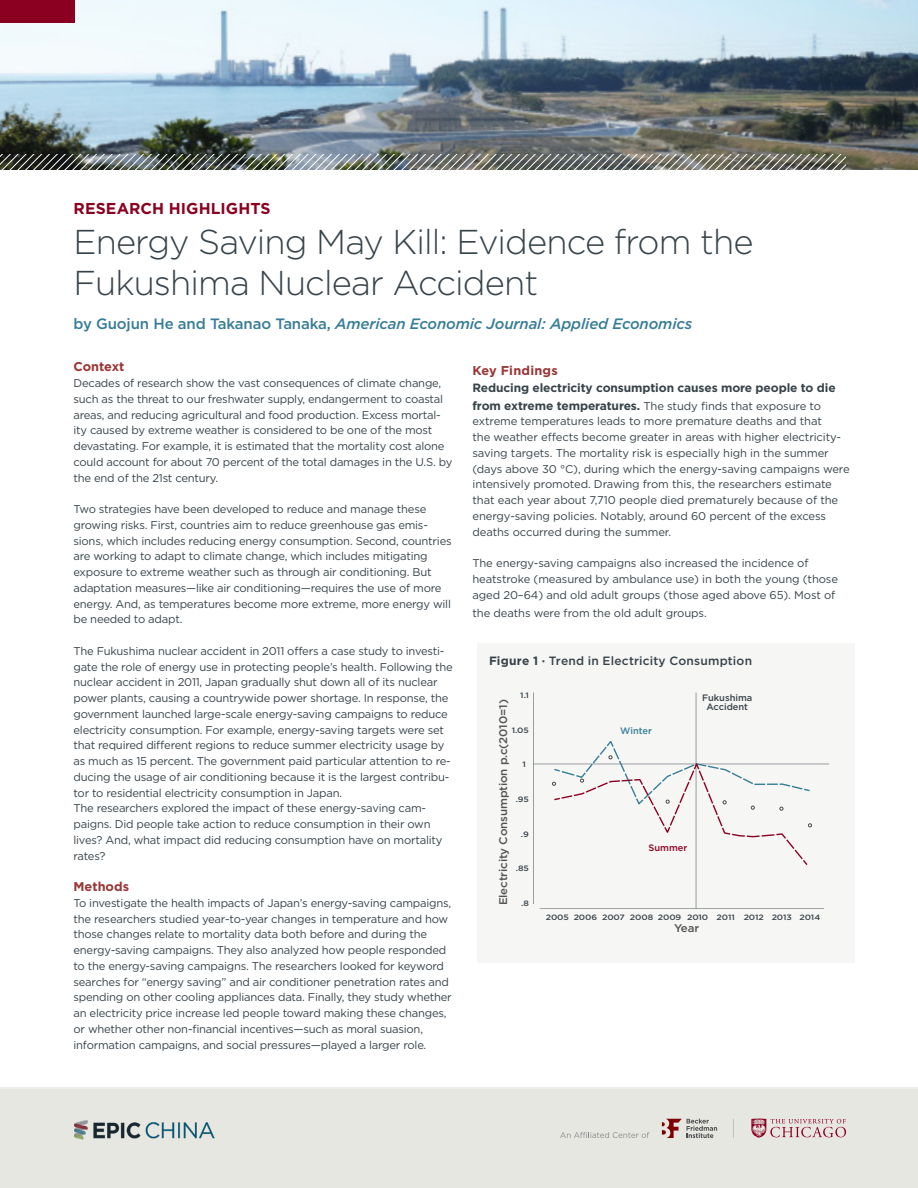
<style>
.page{position:relative;width:918px;height:1188px;background:#fff}
.page>*{position:absolute;margin:0;border:0;box-sizing:border-box;transform-origin:0 0}
.t1{font:300 34.5px/40.5px "Gotham";letter-spacing:-.025em;color:#37434a}
.t2{font:700 15.75px "Gotham";letter-spacing:.005em;color:#8b0021}
.t3{font:italic 500 15px "Gotham";letter-spacing:-.01em;color:#367c96}
.t4{font:700 12.75px "Gotham";color:#993536}
.t5{font:700 12.75px "Gotham";letter-spacing:.02em;color:#993536}
.t6{font:700 12px "Gotham";letter-spacing:-.01em;color:#37434a}
.t7{font:500 12px "Gotham";letter-spacing:.015em;color:#37434a}
.t8{font:11.25px/15.8px "Gotham";letter-spacing:-.02em;color:#37434a}
.t9{font:500 11.1px "Gotham";letter-spacing:-.01em;color:#525453}
.t10{font:500 9.3px/9.3px "Gotham";color:#38434b;text-align:center}
.t11{font:500 9.3px "Gotham";color:#377d96}
.t12{font:500 9.3px "Gotham";color:#8b0021}
.t13{font:500 7.8px "Gotham";letter-spacing:-.01em;color:#38434b;scale:1.13 1}
.s1{font-style:normal}
.s2{font-weight:700;font-size:12px}
.s3{font-weight:700}
</style>
<div class="page">
<div style="left:0;top:1089px;width:918px;height:99px;background:#e7e7e1"></div>
<img style="left:0;top:0;width:918px;height:169px">
<div style="left:477px;top:644px;width:378px;height:319px;background:#f6f6f4"></div>
<hr style="left:533px;top:693px;width:1px;height:211px;background:#38444c">
<hr style="left:696px;top:693px;width:1px;height:216px;background:#38444c">
<hr style="left:534px;top:764px;width:295px;height:1px;background:#38444c">
<hr style="left:540px;top:908px;width:284px;height:1px;background:#38444c">
<svg style="left:552px;top:739px;width:260px;height:128px"></svg>
<img style="left:75px;top:1121px;width:140px;height:19px">
<img style="left:0;top:155px;width:846px;height:14px">
<div style="left:0;top:0;width:74px;height:22px;background:#8b0021"></div>
<svg style="left:662px;top:1119px;width:55px;height:19px"></svg>
<svg style="left:560px;top:1132px;width:89px;height:6px"></svg>
<svg style="left:751px;top:1118px;width:95px;height:20px"></svg>
<h2 class="t2" style="left:74px;top:198px;width:199px">RESEARCH HIGHLIGHTS</h2>
<h1 class="t1" style="left:74px;top:221px;width:682px">Energy Saving May Kill: Evidence from the<br>Fukushima Nuclear Accident</h1>
<h3 class="t3" style="left:74px;top:314px;width:620px"><span class="s1">by Guojun He and Takanao Tanaka,</span> American Economic Journal: Applied Economics</h3>
<p class="t4" style="left:74px;top:358px;width:52px">Context</p>
<p class="t8" style="left:74px;top:375px;width:380px">Decades of research show the vast consequences of climate change, such as the threat to our freshwater supply, endangerment to coastal areas, and reducing agricultural and food production. Excess mortal&shy;ity caused by extreme weather is considered to be one of the most devastating. For example, it is estimated that the mortality cost alone could account for about 70 percent of the total damages in the U.S. by the end of the 21st century.</p>
<p class="t8" style="left:74px;top:501px;width:380px">Two strategies have been developed to reduce and manage these growing risks. First, countries aim to reduce greenhouse gas emis&shy;sions, which includes reducing energy consumption. Second, countries are working to adapt to climate change, which includes mitigating exposure to extreme weather such as through air conditioning. But adaptation measures—like air conditioning—requires the use of more energy. And, as temperatures become more extreme, more energy will be needed to adapt.</p>
<p class="t8" style="left:74px;top:643px;width:381px">The Fukushima nuclear accident in 2011 offers a case study to investi&shy;gate the role of energy use in protecting people’s health. Following the nuclear accident in 2011, Japan gradually shut down all of its nuclear power plants, causing a countrywide power shortage. In response, the government launched large-scale energy-saving campaigns to reduce electricity consumption. For example, energy-saving targets were set that required different regions to reduce summer electricity usage by as much as 15 percent. The government paid particular attention to re&shy;ducing the usage of air conditioning because it is the largest contribu&shy;tor to residential electricity consumption in Japan.<br>The researchers explored the impact of these energy-saving cam&shy;paigns. Did people take action to reduce consumption in their own lives? And, what impact did reducing consumption have on mortality rates?</p>
<p class="t4" style="left:74px;top:878px;width:57px">Methods</p>
<p class="t8" style="left:74px;top:895px;width:380px">To investigate the health impacts of Japan’s energy-saving campaigns, the researchers studied year-to-year changes in temperature and how those changes relate to mortality data both before and during the energy-saving campaigns. They also analyzed how people responded to the energy-saving campaigns. The researchers looked for keyword searches for “energy saving” and air conditioner penetration rates and spending on other cooling appliances data. Finally, they study whether an electricity price increase led people toward making these changes, or whether other non-financial incentives—such as moral suasion, information campaigns, and social pressures—played a larger role.</p>
<p class="t5" style="left:472px;top:362px;width:87px">Key Findings</p>
<p class="t6" style="left:472px;top:379px;width:365px">Reducing electricity consumption causes more people to die</p>
<p class="t8" style="left:472px;top:398px;width:379px"><span class="s2">from extreme temperatures.</span> The study finds that exposure to extreme temperatures leads to more premature deaths and that<br>the weather effects become greater in areas with higher electricity&shy;saving targets. The mortality risk is especially high in the summer (days above 30 °C), during which the energy-saving campaigns were intensively promoted. Drawing from this, the researchers estimate that each year about 7,710 people died prematurely because of the energy-saving policies. Notably, around 60 percent of the excess deaths occurred during the summer.</p>
<p class="t8" style="left:472px;top:555px;width:367px">The energy-saving campaigns also increased the incidence of heatstroke (measured by ambulance use) in both the young (those aged 20–64) and old adult groups (those aged above 65). Most of</p>
<p class="t8" style="left:472px;top:605px;width:236px">the deaths were from the old adult groups.</p>
<p class="t7" style="left:489px;top:653px;width:265px"><span class="s3">Figure 1 ·</span> Trend in Electricity Consumption</p>
<p class="t13" style="left:520px;top:690px;width:9px">1.1</p>
<p class="t10" style="left:702px;top:692px;width:52px">Fukushima<br>Accident</p>
<p class="t9" style="left:496px;top:905px;width:208px;rotate:-90deg">Electricity Consumption p.c(2010=1)</p>
<p class="t11" style="left:620px;top:724px;width:33px">Winter</p>
<p class="t13" style="left:512px;top:725px;width:17px">1.05</p>
<p class="t13" style="left:523px;top:759px;width:5px">1</p>
<p class="t13" style="left:516px;top:794px;width:13px">.95</p>
<p class="t13" style="left:521px;top:829px;width:9px">.9</p>
<p class="t13" style="left:516px;top:863px;width:13px">.85</p>
<p class="t12" style="left:649px;top:842px;width:40px">Summer</p>
<p class="t13" style="left:521px;top:898px;width:8px">.8</p>
<p class="t13" style="left:546px;top:912px;width:244px">2005 2006 2007 2008 2009 2010 2011 2012 2013 2014</p>
<p class="t9" style="left:674px;top:921px;width:27px">Year</p>
</div>
